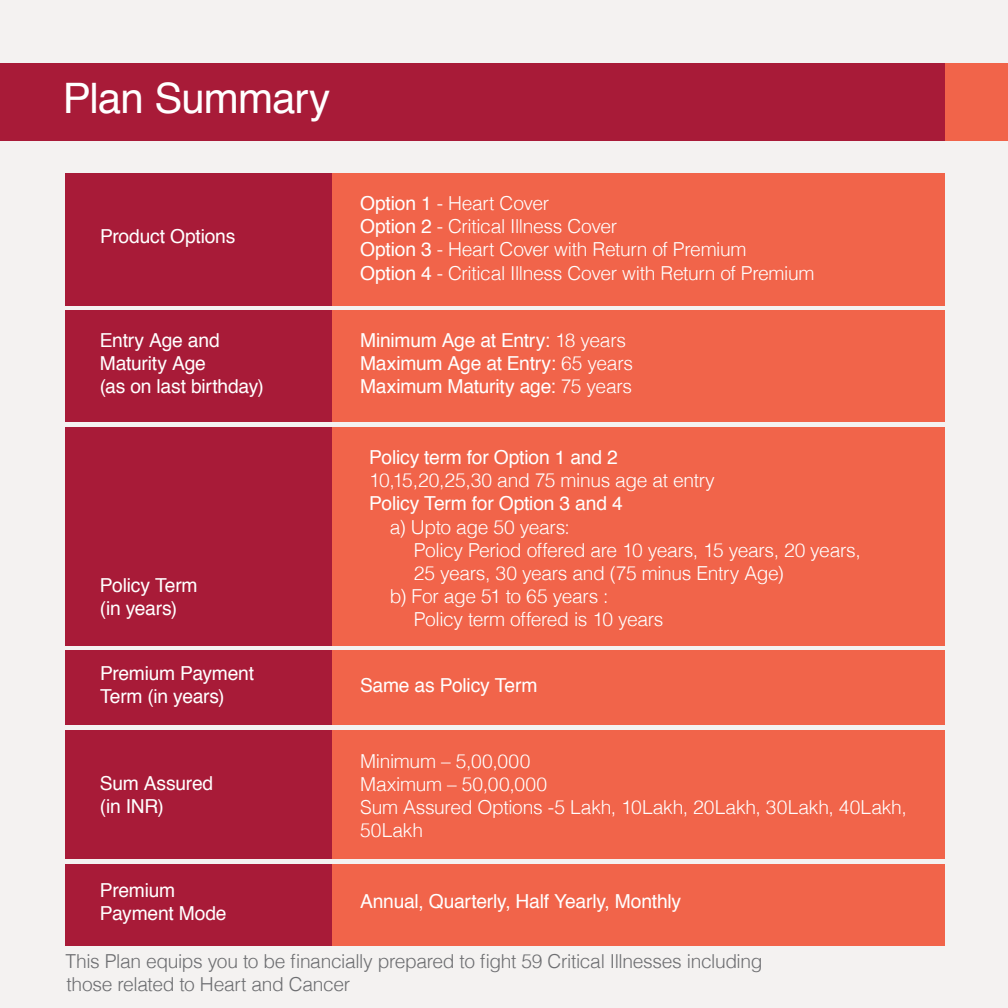
<style>
.page{position:relative;width:1008px;height:1008px;background:#f4f2f1}
.page>*{position:absolute;margin:0;border:0;box-sizing:border-box;transform-origin:0 0}
.t1{font:42px "Helvetica";letter-spacing:-.02em;color:#fff}
.t2{font:300 19.25px/23.1px "Helvetica";letter-spacing:-.02em;color:#fff}
.t3{font:19.25px/23.1px "Helvetica";letter-spacing:-.01em;color:#fff}
.t4{font:300 19.25px/23.1px "Helvetica";letter-spacing:-.02em;color:#6d6e71}
.s1{font-weight:400}
.s2{font-weight:300}
</style>
<div class="page">
<div style="left:332px;top:173px;width:613px;height:132px;background:#f1644a"></div>
<div style="left:66px;top:173px;width:266px;height:132px;background:#a81b38"></div>
<div style="left:332px;top:310px;width:613px;height:112px;background:#f1644a"></div>
<div style="left:66px;top:310px;width:266px;height:112px;background:#a81b38"></div>
<div style="left:332px;top:427px;width:613px;height:218px;background:#f1644a"></div>
<div style="left:66px;top:427px;width:266px;height:218px;background:#a81b38"></div>
<div style="left:0;top:63px;width:945px;height:77px;background:#a81b38"></div>
<div style="left:332px;top:650px;width:613px;height:75px;background:#f1644a"></div>
<div style="left:66px;top:650px;width:266px;height:75px;background:#a81b38"></div>
<div style="left:332px;top:864px;width:613px;height:81px;background:#f1644a"></div>
<div style="left:66px;top:864px;width:266px;height:81px;background:#a81b38"></div>
<div style="left:332px;top:730px;width:613px;height:129px;background:#f1644a"></div>
<div style="left:66px;top:730px;width:266px;height:129px;background:#a81b38"></div>
<div style="left:945px;top:63px;width:63px;height:77px;background:#f1644a"></div>
<h1 class="t1" style="left:63px;top:66px;width:269px">Plan Summary</h1>
<p class="t3" style="left:100px;top:225px;width:137px">Product Options</p>
<p class="t2" style="left:360px;top:191px;width:456px"><span class="s1">Option 1</span> - Heart Cover<br><span class="s1">Option 2</span> - Critical Illness Cover<br><span class="s1">Option 3</span> - Heart Cover with Return of Premium<br><span class="s1">Option 4</span> - Critical Illness Cover with Return of Premium</p>
<p class="t3" style="left:100px;top:329px;width:166px">Entry Age and<br>Maturity Age<br>(as on last birthday)</p>
<p class="t3" style="left:360px;top:329px;width:274px">Minimum Age at Entry: <span class="s2">18 years<br></span>Maximum Age at Entry: <span class="s2">65 years<br></span>Maximum Maturity age: <span class="s2">75 years</span></p>
<p class="t3" style="left:100px;top:574px;width:99px">Policy Term (in years)</p>
<p class="t3" style="left:100px;top:662px;width:156px">Premium Payment<br>Term (in years)</p>
<p class="t3" style="left:100px;top:772px;width:115px">Sum Assured (in INR)</p>
<p class="t3" style="left:100px;top:879px;width:128px">Premium<br>Payment Mode</p>
<p class="t3" style="left:369px;top:446px;width:250px">Policy term for Option 1 and 2</p>
<p class="t2" style="left:369px;top:468px;width:347px">10,15,20,25,30 and 75 minus age at entry</p>
<p class="t3" style="left:369px;top:493px;width:255px">Policy Term for Option 3 and 4</p>
<p class="t2" style="left:390px;top:514px;width:182px">a) Upto age 50 years:</p>
<p class="t2" style="left:414px;top:537px;width:448px">Policy Period offered are 10 years, 15 years, 20 years,</p>
<p class="t2" style="left:414px;top:560px;width:371px">25 years, 30 years and (75 minus Entry Age)</p>
<p class="t2" style="left:390px;top:583px;width:220px">b) For age 51 to 65 years :</p>
<p class="t2" style="left:414px;top:607px;width:251px">Policy term offered is 10 years</p>
<p class="t3" style="left:360px;top:674px;width:179px">Same as Policy Term</p>
<p class="t2" style="left:360px;top:748px;width:548px">Minimum – 5,00,000<br>Maximum – 50,00,000<br>Sum Assured Options -5 Lakh, 10Lakh, 20Lakh, 30Lakh, 40Lakh,<br>50Lakh</p>
<p class="t3" style="left:360px;top:890px;width:323px">Annual, Quarterly, Half Yearly, Monthly</p>
<p class="t4" style="left:66px;top:948px;width:699px">This Plan equips you to be financially prepared to fight 59 Critical Illnesses including those related to Heart and Cancer</p>
</div>
